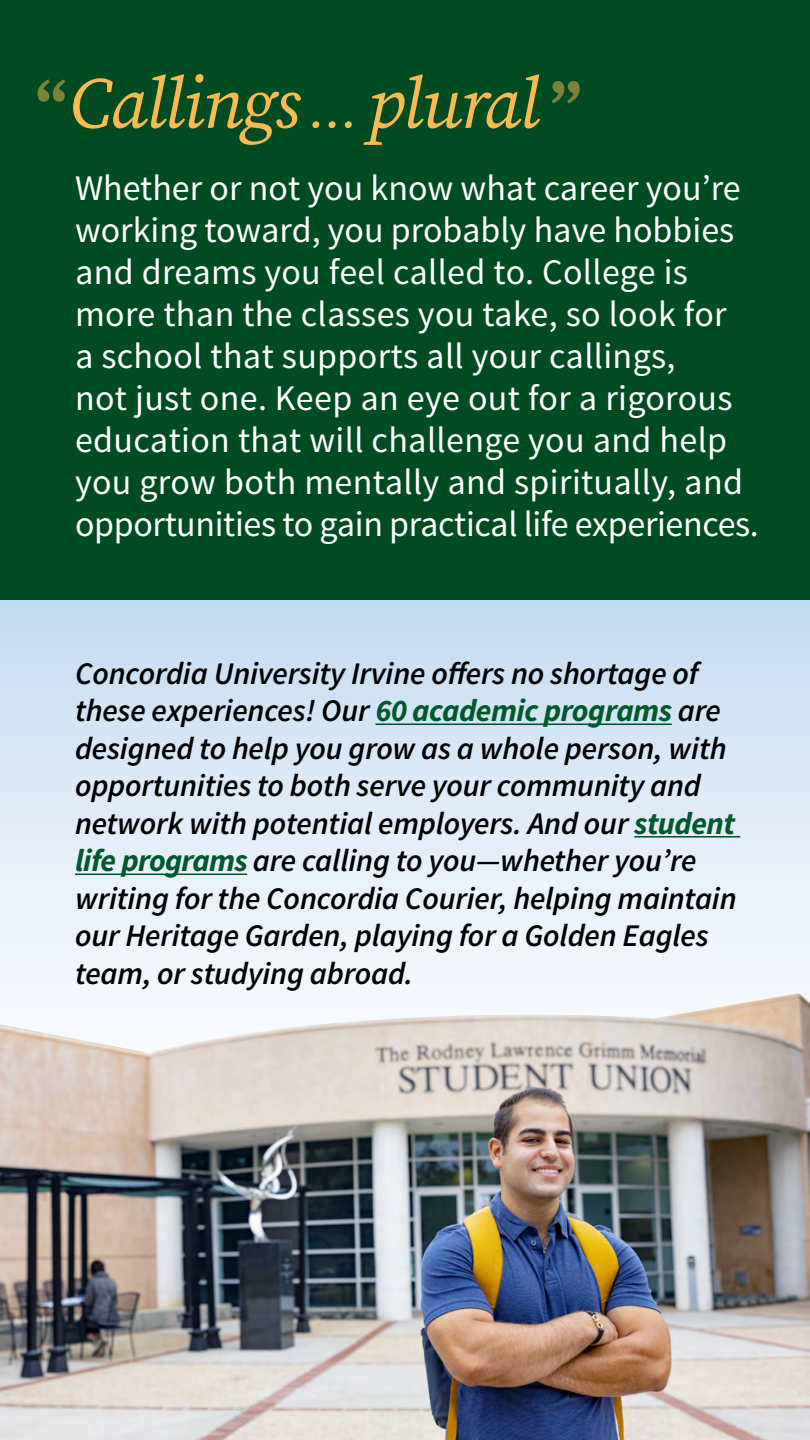
<style>
.page{position:relative;width:810px;height:1440px;background:#fff}
.page>*{position:absolute;margin:0;border:0;box-sizing:border-box;transform-origin:0 0}
.Titling{font:italic 72px "Source Serif Pro";letter-spacing:-.025em;color:#fcb952}
.PSA{font:36px/42px "Source Sans Pro";letter-spacing:.01em;color:#fff}
.School{font:italic 600 31.5px/37.5px "Source Sans Pro";letter-spacing:-.005em;color:#000}
.s1{font-size:54px}
.s2{font-weight:700;color:#00592c}
</style>
<div class="page">
<svg style="left:0;top:600px;width:810px;height:393px;background:#dde9f7"></svg>
<div style="left:0;top:0;width:810px;height:600px;background:#004c22"></div>
<img style="left:0;top:993px;width:810px;height:447px">
<svg style="left:38px;top:79px;width:27px;height:23px"></svg>
<svg style="left:552px;top:81px;width:28px;height:22px"></svg>
<hr style="left:375px;top:723px;width:297px;height:2px;background:#00592c">
<hr style="left:634px;top:836px;width:106px;height:2px;background:#00592c">
<hr style="left:75px;top:873px;width:172px;height:2px;background:#00592c">
<p class="Titling" style="left:69px;top:60px;width:472px">Callings <span class="s1">…</span> plural</p>
<p class="PSA" style="left:75px;top:167px;width:685px">Whether or not you know what career you’re working toward, you probably have hobbies and dreams you feel called to. College is more than the classes you take, so look for<br>a school that supports all your callings,<br>not just one. Keep an eye out for a rigorous education that will challenge you and help you grow both mentally and spiritually, and opportunities to gain practical life experiences.</p>
<p class="School" style="left:75px;top:654px;width:663px">Concordia University Irvine offers no shortage of these experiences! Our <span class="s2">60 academic programs</span> are designed to help you grow as a whole person, with opportunities to both serve your community and network with potential employers. And our <span class="s2">student life programs</span> are calling to you—whether you’re writing for the Concordia Courier, helping maintain our Heritage Garden, playing for a Golden Eagles team, or studying abroad.</p>
</div>
